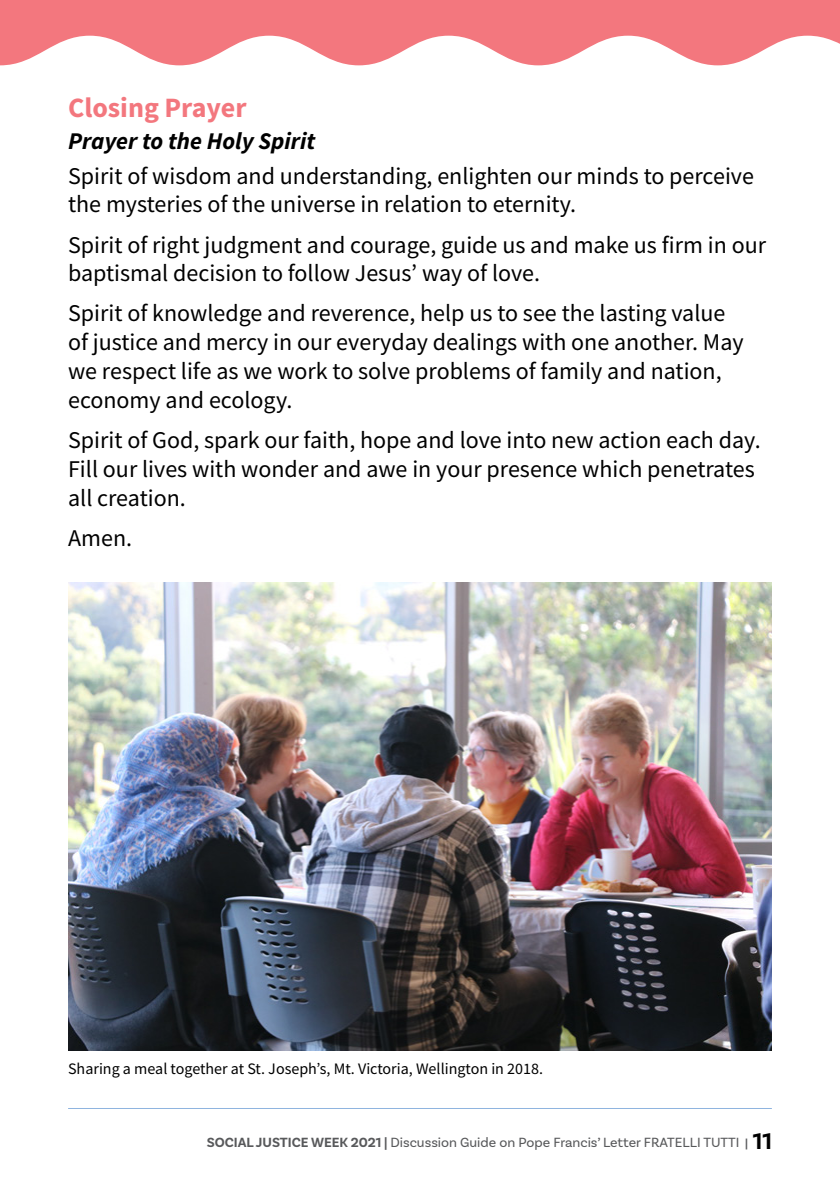
<style>
.page{position:relative;width:840px;height:1191px;background:#fff}
.page>*{position:absolute;margin:0;border:0;box-sizing:border-box;transform-origin:0 0}
.t1{font:700 28px "Source Sans Pro";color:#f3777e}
.t2{font:24px/28.8px "Source Sans Pro";color:#000}
.t3{font:italic 700 24px "Source Sans Pro";color:#000}
.t4{font:16px "Source Sans Pro";color:#000}
.t5{font:14px "Basic Sans";color:#58595b}
.s1{font-weight:700}
.s2{font-weight:700;font-size:12px}
.s3{font-weight:700;font-size:24px;color:#000}
</style>
<div class="page">
<img style="left:68px;top:582px;width:703px;height:469px">
<hr style="left:68px;top:1108px;width:703px;height:1px;background:#8fb4df">
<svg style="left:0;top:0;width:839px;height:65px;fill:#f3777e"></svg>
<p class="t1" style="left:68px;top:89px;width:180px">Closing Prayer</p>
<p class="t3" style="left:68px;top:125px;width:248px">Prayer to the Holy Spirit</p>
<p class="t2" style="left:68px;top:161px;width:687px">Spirit of wisdom and understanding, enlighten our minds to perceive the mysteries of the universe in relation to eternity.</p>
<p class="t2" style="left:68px;top:230px;width:699px">Spirit of right judgment and courage, guide us and make us firm in our baptismal decision to follow Jesus’ way of love.</p>
<p class="t2" style="left:68px;top:299px;width:676px">Spirit of knowledge and reverence, help us to see the lasting value of justice and mercy in our everyday dealings with one another. May we respect life as we work to solve problems of family and nation, economy and ecology.</p>
<p class="t2" style="left:68px;top:425px;width:693px">Spirit of God, spark our faith, hope and love into new action each day.<br>Fill our lives with wonder and awe in your presence which penetrates all creation.</p>
<p class="t2" style="left:68px;top:523px;width:65px">Amen.</p>
<p class="t4" style="left:68px;top:1058px;width:476px">Sharing a meal together at St. Joseph’s, Mt. Victoria, Wellington in 2018.</p>
<p class="t5" style="left:206px;top:1133px;width:566px"><span class="s1">SOCIAL JUSTICE WEEK 2021 |</span> Discussion Guide on Pope Francis’ Letter FRATELLI TUTTI <span class="s2">|</span> <span class="s3">11</span></p>
</div>
